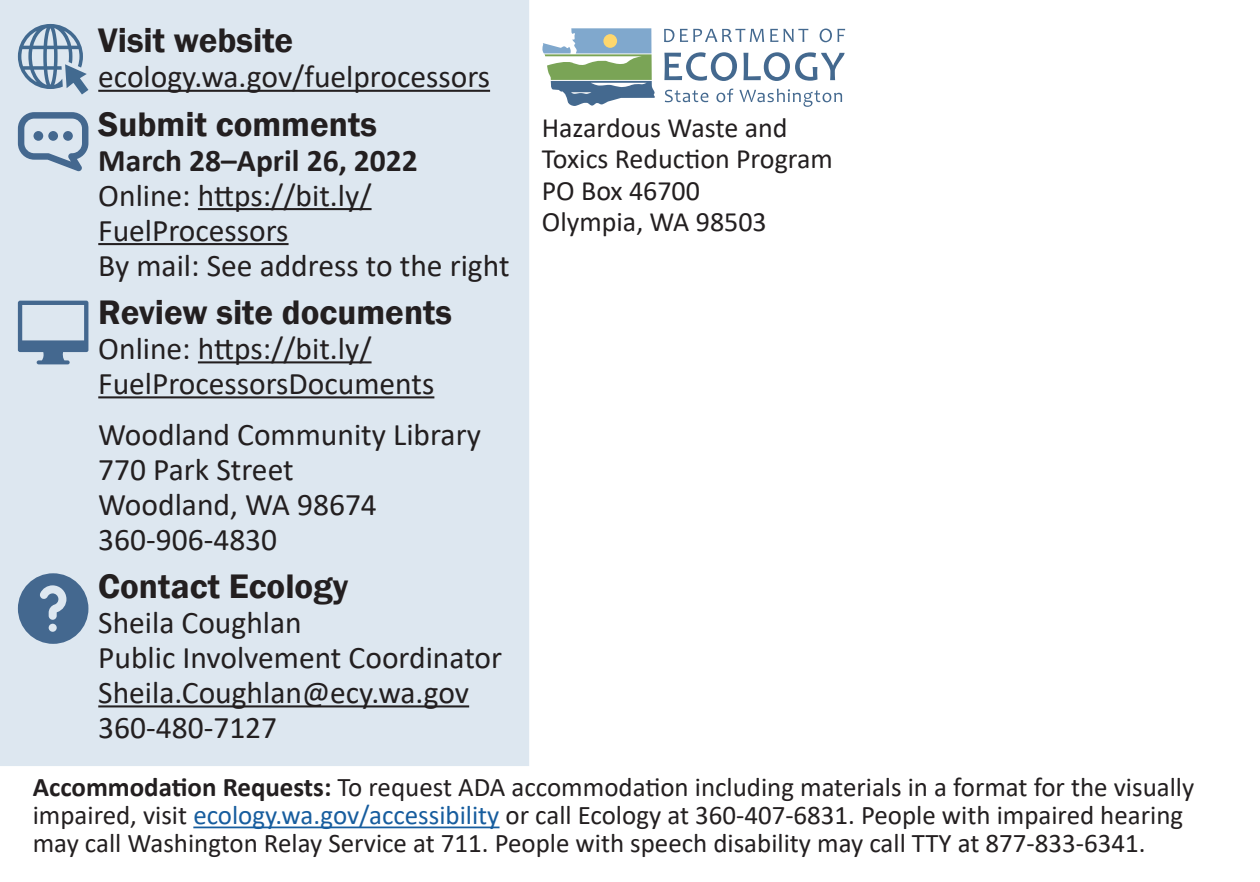
<style>
.page{position:relative;width:1260px;height:882px;background:#fff}
.page>*{position:absolute;margin:0;border:0;box-sizing:border-box;transform-origin:0 0}
.Heading_2_-_Sidebar{font:600 35px "Franklin Gothic";color:#231f20}
.Sidebar_Text{font:31.5px/35px "Calibri";color:#231f20}
.Sidebar_Text-2{font:700 31.5px "Calibri";color:#231f20}
.t1{font:28px/31.5px "Calibri";color:#231f20}
.t2{font:26.95px/28px "Calibri";color:#231f20}
.s1{font-weight:700}
.s2{color:#175d9e}
</style>
<div class="page">
<div style="left:0;top:0;width:529px;height:766px;background:#dde7f0"></div>
<svg style="left:664px;top:29px;width:181px;height:13px"></svg>
<svg style="left:665px;top:89px;width:177px;height:18px"></svg>
<svg style="left:664px;top:52px;width:181px;height:29px"></svg>
<svg style="left:542px;top:28px;width:113px;height:78px"></svg>
<hr style="left:193px;top:827px;width:307px;height:1px;background:#175d9e">
<hr style="left:98px;top:90px;width:392px;height:2px;background:#231f20">
<hr style="left:198px;top:208px;width:174px;height:2px;background:#231f20">
<hr style="left:98px;top:243px;width:191px;height:2px;background:#231f20">
<hr style="left:198px;top:361px;width:174px;height:2px;background:#231f20">
<hr style="left:98px;top:396px;width:336px;height:2px;background:#231f20">
<hr style="left:98px;top:705px;width:371px;height:2px;background:#231f20">
<svg style="left:18px;top:301px;width:70px;height:63px;background:#a3b7cb"></svg>
<svg style="left:18px;top:112px;width:70px;height:59px;background:#a3b7cb"></svg>
<svg style="left:18px;top:573px;width:70px;height:71px;background:#738fad"></svg>
<svg style="left:18px;top:24px;width:70px;height:70px;background:#9eb4c9"></svg>
<h2 class="Heading_2_-_Sidebar" style="left:98px;top:19px;width:196px">Visit website</h2>
<p class="Sidebar_Text" style="left:98px;top:58px;width:393px">ecology.wa.gov/fuelprocessors</p>
<h2 class="Heading_2_-_Sidebar" style="left:98px;top:102px;width:280px">Submit comments</h2>
<p class="Sidebar_Text-2" style="left:98px;top:138px;width:321px">March 28–April 26, 2022</p>
<p class="Sidebar_Text" style="left:98px;top:177px;width:413px">Online: https://bit.ly/<br>FuelProcessors<br>By mail: See address to the right</p>
<h2 class="Heading_2_-_Sidebar" style="left:98px;top:291px;width:355px">Review site documents</h2>
<p class="Sidebar_Text" style="left:98px;top:330px;width:338px">Online: https://bit.ly/<br>FuelProcessorsDocuments</p>
<p class="Sidebar_Text" style="left:98px;top:416px;width:384px">Woodland Community Library<br>770 Park Street<br>Woodland, WA 98674<br>360-906-4830</p>
<h2 class="Heading_2_-_Sidebar" style="left:98px;top:565px;width:251px">Contact Ecology</h2>
<p class="Sidebar_Text" style="left:98px;top:604px;width:405px">Sheila Coughlan<br>Public Involvement Coordinator<br>Sheila.Coughlan@ecy.wa.gov<br>360-480-7127</p>
<p class="t1" style="left:542px;top:111px;width:293px">Hazardous Waste and<br>Toxics Reduction Program<br>PO Box 46700<br>Olympia, WA 98503</p>
<h2 class="t2" style="left:33px;top:773px;width:1163px"><span class="s1">Accommodation Requests:</span> To request ADA accommodation including materials in a format for the visually</h2>
<p class="t2" style="left:33px;top:801px;width:1152px">impaired, visit <span class="s2">ecology.wa.gov/accessibility</span> or call Ecology at 360-407-6831. People with impaired hearing may call Washington Relay Service at 711. People with speech disability may call TTY at 877-833-6341.</p>
</div>
